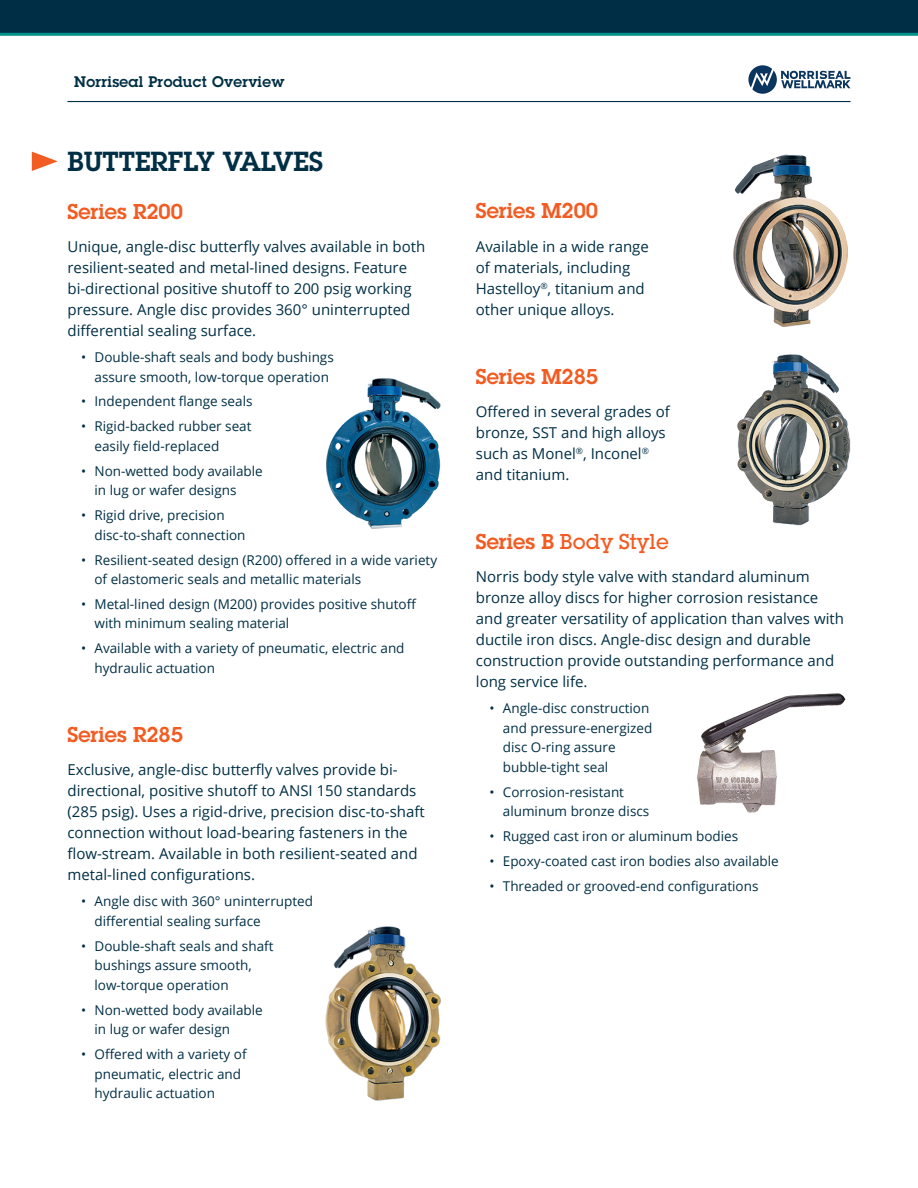
<style>
.page{position:relative;width:918px;height:1188px;background:#fff}
.page>*{position:absolute;margin:0;border:0;box-sizing:border-box;transform-origin:0 0}
.subhead{font:600 27px "Lubalin Graph Std";color:#002f45}
.subhead-2{font:600 21px "Lubalin Graph Std";color:#f25b21}
.subhead-3{font:500 21px "Lubalin Graph Std";color:#f25b21}
.text{font:15px/21px "Open Sans";color:#002f45}
.t1{font:600 15px "Lubalin Graph Std";letter-spacing:.02em;color:#002f45}
.t2{font:13.5px/19.5px "Open Sans";color:#002f45}
.s1{font-weight:600}
</style>
<div class="page">
<div style="left:0;top:0;width:918px;height:34px;background:#002f45"></div>
<hr style="left:0;top:33px;width:918px;height:3px;background:#009189">
<hr style="left:68px;top:101px;width:782px;height:1px;background:#002f45">
<svg style="left:748px;top:65px;width:102px;height:29px"></svg>
<img style="left:326px;top:378px;width:115px;height:151px">
<img style="left:325px;top:926px;width:116px;height:175px">
<img style="left:733px;top:154px;width:115px;height:173px">
<img style="left:737px;top:354px;width:113px;height:172px">
<img style="left:697px;top:693px;width:149px;height:120px">
<svg style="left:32px;top:152px;width:26px;height:19px"></svg>
<p class="t1" style="left:74px;top:71px;width:212px">Norriseal Product Overview</p>
<p class="subhead" style="left:68px;top:144px;width:257px">BUTTERFLY VALVES</p>
<p class="subhead-2" style="left:68px;top:197px;width:117px">Series R200</p>
<p class="text" style="left:68px;top:235px;width:359px">Unique, angle-disc butterfly valves available in both resilient-seated and metal-lined designs. Feature bi-directional positive shutoff to 200 psig working pressure. Angle disc provides 360° uninterrupted differential sealing surface.</p>
<p class="t2" style="left:94px;top:347px;width:241px;text-indent:-14px">• Double-shaft seals and body bushings assure smooth, low-torque operation</p>
<p class="t2" style="left:81px;top:391px;width:173px">• Independent flange seals</p>
<p class="t2" style="left:94px;top:416px;width:159px;text-indent:-14px">• Rigid-backed rubber seat easily field-replaced</p>
<p class="t2" style="left:94px;top:461px;width:170px;text-indent:-14px">• Non-wetted body available in lug or wafer designs</p>
<p class="t2" style="left:94px;top:505px;width:153px;text-indent:-14px">• Rigid drive, precision disc-to-shaft connection</p>
<p class="t2" style="left:94px;top:550px;width:344px;text-indent:-14px">• Resilient-seated design (R200) offered in a wide variety of elastomeric seals and metallic materials</p>
<p class="t2" style="left:94px;top:594px;width:323px;text-indent:-14px">• Metal-lined design (M200) provides positive shutoff with minimum sealing material</p>
<p class="t2" style="left:94px;top:638px;width:312px;text-indent:-14px">• Available with a variety of pneumatic, electric and hydraulic actuation</p>
<p class="subhead-2" style="left:68px;top:721px;width:117px">Series R285</p>
<p class="text" style="left:68px;top:759px;width:359px">Exclusive, angle-disc butterfly valves provide bi&shy;directional, positive shutoff to ANSI 150 standards (285 psig). Uses a rigid-drive, precision disc-to-shaft connection without load-bearing fasteners in the flow-stream. Available in both resilient-seated and metal-lined configurations.</p>
<p class="t2" style="left:94px;top:891px;width:220px;text-indent:-14px">• Angle disc with 360° uninterrupted differential sealing surface</p>
<p class="t2" style="left:94px;top:936px;width:181px;text-indent:-14px">• Double-shaft seals and shaft bushings assure smooth, low-torque operation</p>
<p class="t2" style="left:94px;top:1000px;width:170px;text-indent:-14px">• Non-wetted body available in lug or wafer design</p>
<p class="t2" style="left:94px;top:1044px;width:154px;text-indent:-14px">• Offered with a variety of pneumatic, electric and hydraulic actuation</p>
<p class="subhead-2" style="left:476px;top:197px;width:124px">Series M200</p>
<p class="text" style="left:476px;top:235px;width:175px">Available in a wide range of materials, including<br>Hastelloy<sup>®</sup>, titanium and other unique alloys.</p>
<p class="subhead-2" style="left:476px;top:362px;width:124px">Series M285</p>
<p class="text" style="left:476px;top:400px;width:195px">Offered in several grades of bronze, SST and high alloys such as Monel<sup>®</sup>, Inconel<sup>® </sup>and titanium.</p>
<p class="subhead-3" style="left:476px;top:528px;width:195px"><span class="s1">Series B</span> Body Style</p>
<p class="text" style="left:476px;top:565px;width:370px">Norris body style valve with standard aluminum bronze alloy discs for higher corrosion resistance and greater versatility of application than valves with ductile iron discs. Angle-disc design and durable construction provide outstanding performance and long service life.</p>
<p class="t2" style="left:503px;top:698px;width:151px;text-indent:-14px">• Angle-disc construction and pressure-energized disc O-ring assure bubble-tight seal</p>
<p class="t2" style="left:503px;top:782px;width:148px;text-indent:-14px">• Corrosion-resistant aluminum bronze discs</p>
<p class="t2" style="left:489px;top:826px;width:250px">• Rugged cast iron or aluminum bodies</p>
<p class="t2" style="left:489px;top:851px;width:291px">• Epoxy-coated cast iron bodies also available</p>
<p class="t2" style="left:489px;top:876px;width:271px">• Threaded or grooved-end configurations</p>
</div>
